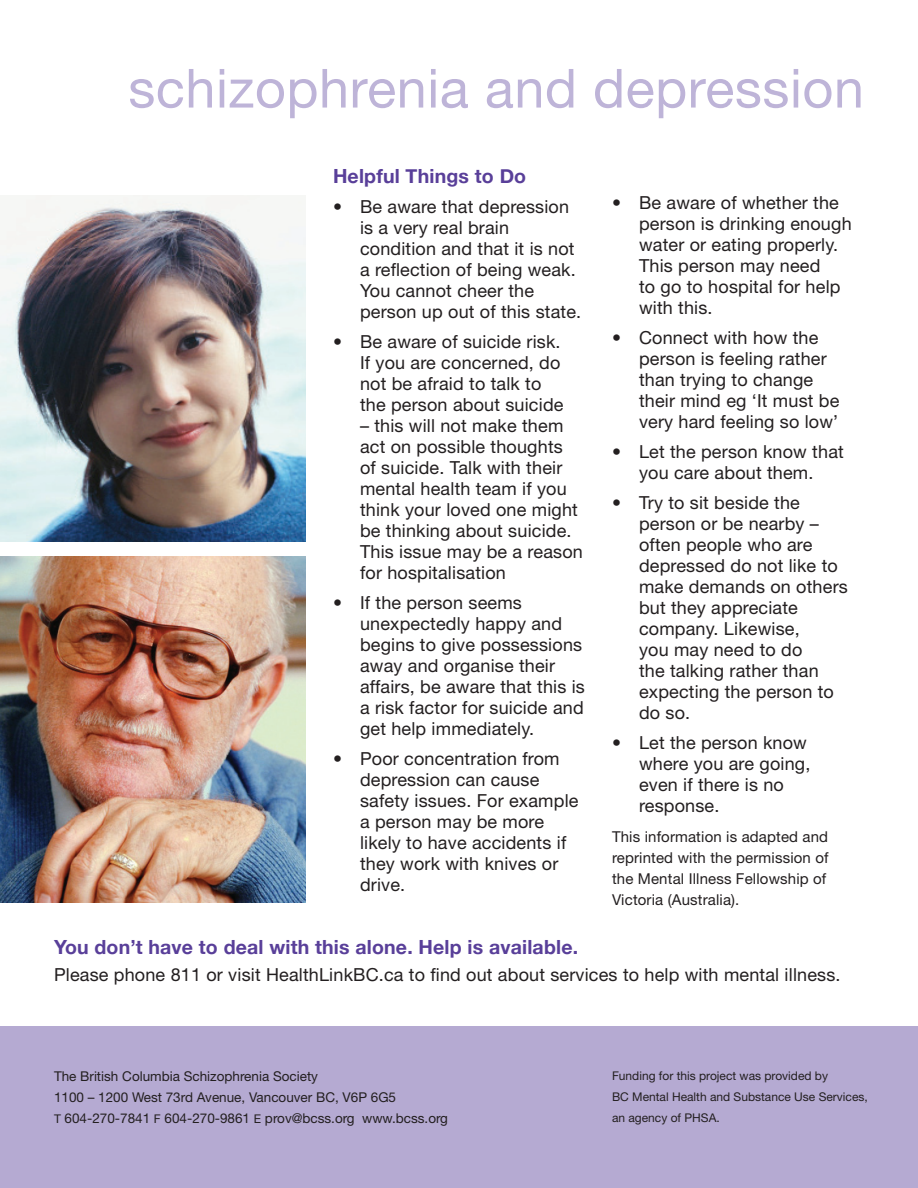
<style>
.page{position:relative;width:918px;height:1188px;background:#fff}
.page>*{position:absolute;margin:0;border:0;box-sizing:border-box;transform-origin:0 0}
.t1{font:54px "Helvetica Neue LT Std";letter-spacing:.01em;color:#beb4d8}
.t2{font:700 19.5px "Helvetica Neue";letter-spacing:.01em;color:#593f99}
.t3{font:18px/21px "Helvetica Neue LT Std";letter-spacing:.01em;color:#231f20}
.t4{font:15px/21px "Helvetica Neue LT Std";letter-spacing:.01em;color:#231f20}
.t5{font:13.5px/21px "Helvetica Neue LT Std";color:#231f20}
.t6{font:12px/21px "Helvetica Neue LT Std";color:#231f20}
.s1{font-size:12px}
</style>
<div class="page">
<div style="left:0;top:1026px;width:918px;height:162px;background:#b5aad2"></div>
<img style="left:0;top:196px;width:306px;height:345px">
<img style="left:0;top:557px;width:306px;height:345px">
<h1 class="t1" style="left:128px;top:56px;width:737px">schizophrenia and depression</h1>
<p class="t2" style="left:333px;top:163px;width:195px">Helpful Things to Do</p>
<p class="t3" style="left:360px;top:195px;width:223px;text-indent:-27px">• Be aware that depression is a very real brain condition and that it is not a reflection of being weak.<br>You cannot cheer the person up out of this state.</p>
<p class="t3" style="left:360px;top:330px;width:205px;text-indent:-27px">• Be aware of suicide risk.<br>If you are concerned, do not be afraid to talk to the person about suicide</p>
<p class="t3" style="left:360px;top:414px;width:224px">– this will not make them act on possible thoughts of suicide. Talk with their mental health team if you think your loved one might be thinking about suicide.<br>This issue may be a reason for hospitalisation</p>
<p class="t3" style="left:360px;top:591px;width:226px;text-indent:-27px">• If the person seems unexpectedly happy and begins to give possessions away and organise their affairs, be aware that this is a risk factor for suicide and get help immediately.</p>
<p class="t3" style="left:360px;top:748px;width:220px;text-indent:-27px">• Poor concentration from depression can cause safety issues. For example a person may be more likely to have accidents if they work with knives or drive.</p>
<p class="t3" style="left:639px;top:192px;width:214px;text-indent:-27px">• Be aware of whether the person is drinking enough water or eating properly.<br>This person may need<br>to go to hospital for help with this.</p>
<p class="t3" style="left:639px;top:327px;width:202px;text-indent:-27px">• Connect with how the person is feeling rather than trying to change their mind eg ‘It must be very hard feeling so low’</p>
<p class="t3" style="left:612px;top:441px;width:233px;text-align:center">• Let the person know that you care about them.</p>
<p class="t3" style="left:639px;top:492px;width:210px;text-indent:-27px">• Try to sit beside the person or be nearby – often people who are depressed do not like to make demands on others but they appreciate company. Likewise,<br>you may need to do<br>the talking rather than expecting the person to do so.</p>
<p class="t3" style="left:639px;top:732px;width:173px;text-indent:-27px">• Let the person know where you are going, even if there is no response.</p>
<p class="t4" style="left:612px;top:826px;width:218px">This information is adapted and reprinted with the permission of the Mental Illness Fellowship of<br>Victoria (Australia).</p>
<p class="t2" style="left:54px;top:935px;width:526px">You don’t have to deal with this alone. Help is available.</p>
<p class="t3" style="left:54px;top:964px;width:788px">Please phone 811 or visit HealthLinkBC.ca to find out about services to help with mental illness.</p>
<p class="t5" style="left:54px;top:1065px;width:396px">The British Columbia Schizophrenia Society<br>1100 – 1200 West 73rd Avenue, Vancouver BC, V6P 6G5<br><span class="s1">T</span> 604-270-7841 <span class="s1">F</span> 604-270-9861 <span class="s1">E</span> prov@bcss.org www.bcss.org</p>
<p class="t6" style="left:612px;top:1065px;width:257px">Funding for this project was provided by<br>BC Mental Health and Substance Use Services, an agency of PHSA.</p>
</div>
